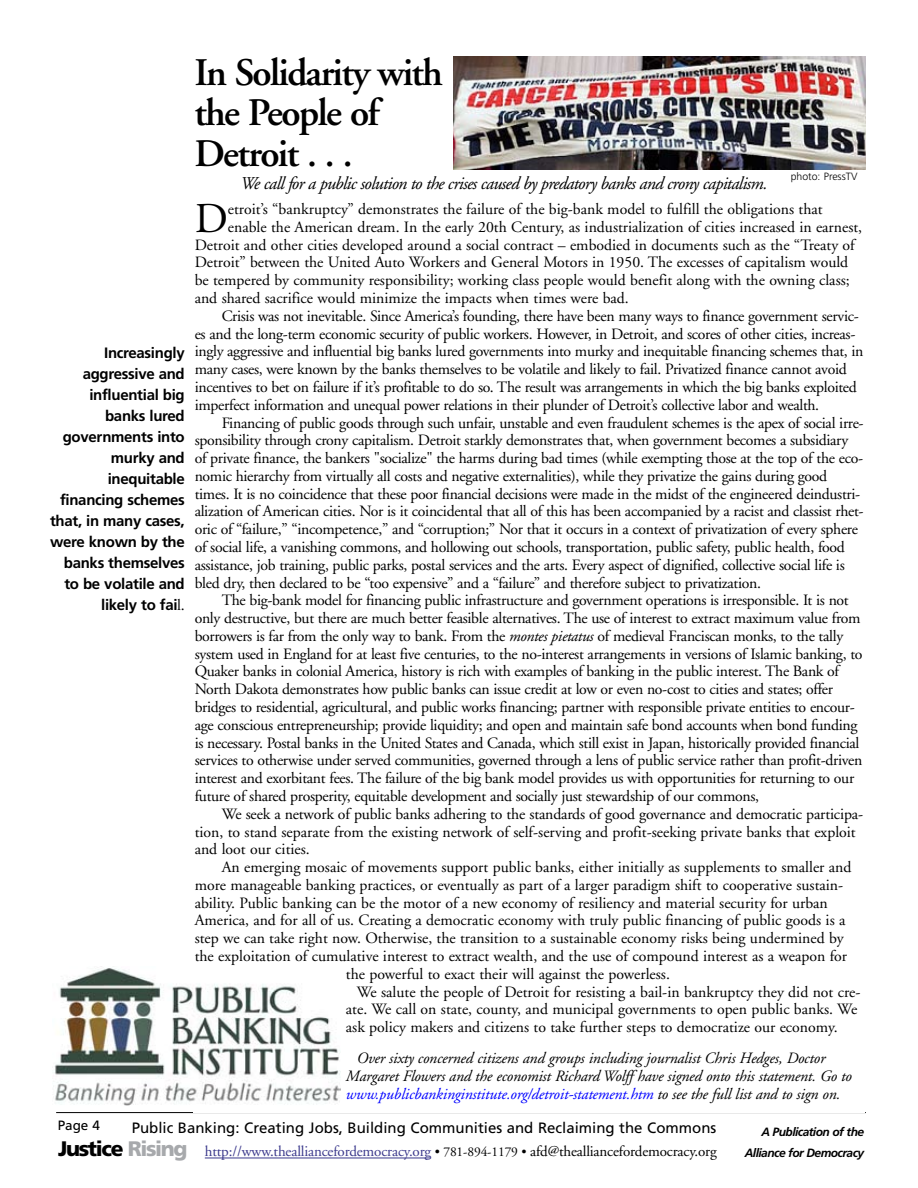
<style>
.page{position:relative;width:918px;height:1188px;background:#fff}
.page>*{position:absolute;margin:0;border:0;box-sizing:border-box;transform-origin:0 0}
.t1{font:42.6px "Adobe Garamond";color:#000}
.t2{font:600 39px/40.5px "Adobe Garamond";letter-spacing:-.04em;color:#000}
.t3{font:900 21px "Frutiger";letter-spacing:-.065em;color:#000}
.t4{font:italic 18px "Adobe Garamond";letter-spacing:-.04em;color:#000}
.t5{font:15.75px "Adobe Garamond";letter-spacing:-.02em;color:#000}
.t6{font:15.75px "Adobe Garamond";color:#000}
.t7{font:italic 15.75px/17.9px "Adobe Garamond";letter-spacing:-.01em;color:#000}
.t8{font:700 15px/21px "Frutiger";letter-spacing:-.02em;color:#000;text-align:right}
.t9{font:15px "Adobe Garamond";letter-spacing:-.01em;color:#3b398c}
.t10{font:15px "Frutiger";color:#000}
.t11{font:13.5px "Frutiger";color:#000}
.t12{font:italic 700 12px "Frutiger";letter-spacing:-.045em;color:#000}
.t13{font:300 10.5px "Frutiger";color:#000}
.s1{font-family:"Adobe Garamond";font-weight:400;font-size:15.75px}
.s2{font-style:italic}
.s3{color:#00f}
.s4{color:#a7a9ac}
.s5{font-size:13.5px;color:#000}
.s6{color:#000}
</style>
<div class="page">
<hr style="left:56px;top:1112px;width:810px;height:1px;background:#000">
<hr style="left:205px;top:1158px;width:226px;height:1px;background:#3b398c">
<img style="left:454px;top:56px;width:412px;height:114px">
<img style="left:53px;top:968px;width:288px;height:138px">
<p class="t8" style="left:50px;top:343px;width:136px">Increasingly aggressive and influential big banks lured governments into murky and inequitable financing schemes that, in many cases, were known by the banks themselves to be volatile and likely to fai<span class="s1">l.</span></p>
<h2 class="t2" style="left:194px;top:53px;width:250px">In Solidarity with the People of<br>Detroit . . .</h2>
<p class="t4" style="left:240px;top:174px;width:529px">We call for a public solution to the crises caused by predatory banks and crony capitalism.</p>
<p class="t13" style="left:791px;top:170px;width:68px">photo: PressTV</p>
<h1 class="t1" style="left:195px;top:196px;width:35px">D</h1>
<p class="t6" style="left:228px;top:201px;width:596px">etroit’s “bankruptcy” demonstrates the failure of the big-bank model to fulfill the obligations that</p>
<p class="t6" style="left:228px;top:219px;width:636px">enable the American dream. In the early 20th Century, as industrialization of cities increased in earnest,</p>
<p class="t6" style="left:195px;top:236px;width:662px">Detroit and other cities developed around a social contract – embodied in documents such as the “Treaty of</p>
<p class="t6" style="left:195px;top:254px;width:655px">Detroit” between the United Auto Workers and General Motors in 1950. The excesses of capitalism would</p>
<p class="t6" style="left:195px;top:272px;width:657px">be tempered by community responsibility; working class people would benefit along with the owning class;</p>
<p class="t6" style="left:195px;top:290px;width:436px">and shared sacrifice would minimize the impacts when times were bad.</p>
<p class="t5" style="left:222px;top:307px;width:639px">Crisis was not inevitable. Since America’s founding, there have been many ways to finance government servic-</p>
<p class="t5" style="left:195px;top:325px;width:662px">es and the long-term economic security of public workers. However, in Detroit, and scores of other cities, increas-</p>
<p class="t5" style="left:195px;top:343px;width:670px">ingly aggressive and influential big banks lured governments into murky and inequitable financing schemes that, in</p>
<p class="t5" style="left:195px;top:361px;width:654px">many cases, were known by the banks themselves to be volatile and likely to fail. Privatized finance cannot avoid</p>
<p class="t5" style="left:195px;top:379px;width:664px">incentives to bet on failure if it’s profitable to do so. The result was arrangements in which the big banks exploited</p>
<p class="t5" style="left:195px;top:396px;width:626px">imperfect information and unequal power relations in their plunder of Detroit’s collective labor and wealth.</p>
<p class="t5" style="left:222px;top:414px;width:643px">Financing of public goods through such unfair, unstable and even fraudulent schemes is the apex of social irre-</p>
<p class="t5" style="left:195px;top:432px;width:655px">sponsibility through crony capitalism. Detroit starkly demonstrates that, when government becomes a subsidiary</p>
<p class="t5" style="left:195px;top:450px;width:670px">of private finance, the bankers "socialize" the harms during bad times (while exempting those at the top of the eco-</p>
<p class="t5" style="left:195px;top:467px;width:634px">nomic hierarchy from virtually all costs and negative externalities), while they privatize the gains during good</p>
<p class="t5" style="left:195px;top:485px;width:667px">times. It is no coincidence that these poor financial decisions were made in the midst of the engineered deindustri-</p>
<p class="t5" style="left:195px;top:503px;width:670px">alization of American cities. Nor is it coincidental that all of this has been accompanied by a racist and classist rhet-</p>
<p class="t5" style="left:195px;top:521px;width:665px">oric of “failure,” “incompetence,” and “corruption;” Nor that it occurs in a context of privatization of every sphere</p>
<p class="t5" style="left:195px;top:539px;width:652px">of social life, a vanishing commons, and hollowing out schools, transportation, public safety, public health, food</p>
<p class="t5" style="left:195px;top:556px;width:652px">assistance, job training, public parks, postal services and the arts. Every aspect of dignified, collective social life is</p>
<p class="t5" style="left:195px;top:574px;width:568px">bled dry, then declared to be “too expensive” and a “failure” and therefore subject to privatization.</p>
<p class="t5" style="left:222px;top:592px;width:629px">The big-bank model for financing public infrastructure and government operations is irresponsible. It is not</p>
<p class="t5" style="left:195px;top:610px;width:668px">only destructive, but there are much better feasible alternatives. The use of interest to extract maximum value from</p>
<p class="t5" style="left:195px;top:628px;width:650px">borrowers is far from the only way to bank. From the <span class="s2">montes pietatus</span> of medieval Franciscan monks, to the tally</p>
<p class="t5" style="left:195px;top:645px;width:669px">system used in England for at least five centuries, to the no-interest arrangements in versions of Islamic banking, to</p>
<p class="t5" style="left:195px;top:663px;width:646px">Quaker banks in colonial America, history is rich with examples of banking in the public interest. The Bank of</p>
<p class="t5" style="left:195px;top:681px;width:640px">North Dakota demonstrates how public banks can issue credit at low or even no-cost to cities and states; offer</p>
<p class="t5" style="left:195px;top:699px;width:662px">bridges to residential, agricultural, and public works financing; partner with responsible private entities to encour-</p>
<p class="t5" style="left:195px;top:716px;width:664px">age conscious entrepreneurship; provide liquidity; and open and maintain safe bond accounts when bond funding</p>
<p class="t5" style="left:195px;top:734px;width:666px">is necessary. Postal banks in the United States and Canada, which still exist in Japan, historically provided financial</p>
<p class="t5" style="left:195px;top:752px;width:669px">services to otherwise under served communities, governed through a lens of public service rather than profit-driven</p>
<p class="t5" style="left:195px;top:770px;width:661px">interest and exorbitant fees. The failure of the big bank model provides us with opportunities for returning to our</p>
<p class="t5" style="left:195px;top:788px;width:566px">future of shared prosperity, equitable development and socially just stewardship of our commons,</p>
<p class="t5" style="left:222px;top:805px;width:643px">We seek a network of public banks adhering to the standards of good governance and democratic participa-</p>
<p class="t6" style="left:195px;top:823px;width:663px">tion, to stand separate from the existing network of self-serving and profit-seeking private banks that exploit</p>
<p class="t6" style="left:195px;top:841px;width:117px">and loot our cities.</p>
<p class="t6" style="left:222px;top:859px;width:631px">An emerging mosaic of movements support public banks, either initially as supplements to smaller and</p>
<p class="t6" style="left:195px;top:876px;width:650px">more manageable banking practices, or eventually as part of a larger paradigm shift to cooperative sustain-</p>
<p class="t6" style="left:195px;top:894px;width:635px">ability. Public banking can be the motor of a new economy of resiliency and material security for urban</p>
<p class="t6" style="left:195px;top:912px;width:652px">America, and for all of us. Creating a democratic economy with truly public financing of public goods is a</p>
<p class="t6" style="left:195px;top:930px;width:651px">step we can take right now. Otherwise, the transition to a sustainable economy risks being undermined by</p>
<p class="t6" style="left:195px;top:948px;width:654px">the exploitation of cumulative interest to extract wealth, and the use of compound interest as a weapon for</p>
<p class="t6" style="left:346px;top:965px;width:326px">the powerful to exact their will against the powerless.</p>
<p class="t6" style="left:357px;top:983px;width:505px">We salute the people of Detroit for resisting a bail-in bankruptcy they did not cre-</p>
<p class="t6" style="left:346px;top:1001px;width:513px">ate. We call on state, county, and municipal governments to open public banks. We</p>
<p class="t6" style="left:346px;top:1019px;width:493px">ask policy makers and citizens to take further steps to democratize our economy.</p>
<p class="t7" style="left:346px;top:1050px;width:507px;text-indent:11px">Over sixty concerned citizens and groups including journalist Chris Hedges, Doctor<br>Margaret Flowers and the economist Richard Wolff have signed onto this statement. Go to <span class="s3">www.publicbankinginstitute.org/detroit-statement.htm</span> to see the full list and to sign on.</p>
<p class="t11" style="left:58px;top:1118px;width:44px">Page 4</p>
<h3 class="t3" style="left:58px;top:1136px;width:131px">Justice <span class="s4">Rising</span></h3>
<p class="t10" style="left:132px;top:1119px;width:586px">Public Banking: Creating Jobs, Building Communities and Reclaiming the Commons</p>
<p class="t12" style="left:761px;top:1125px;width:104px">A Publication of the</p>
<p class="t9" style="left:205px;top:1144px;width:513px">http://www.thealliancefordemocracy.org <span class="s5">• 781-894-1179 •</span> <span class="s6">afd@thealliancefordemocracy.org</span></p>
<p class="t12" style="left:745px;top:1146px;width:121px">Alliance for Democracy</p>
</div>
